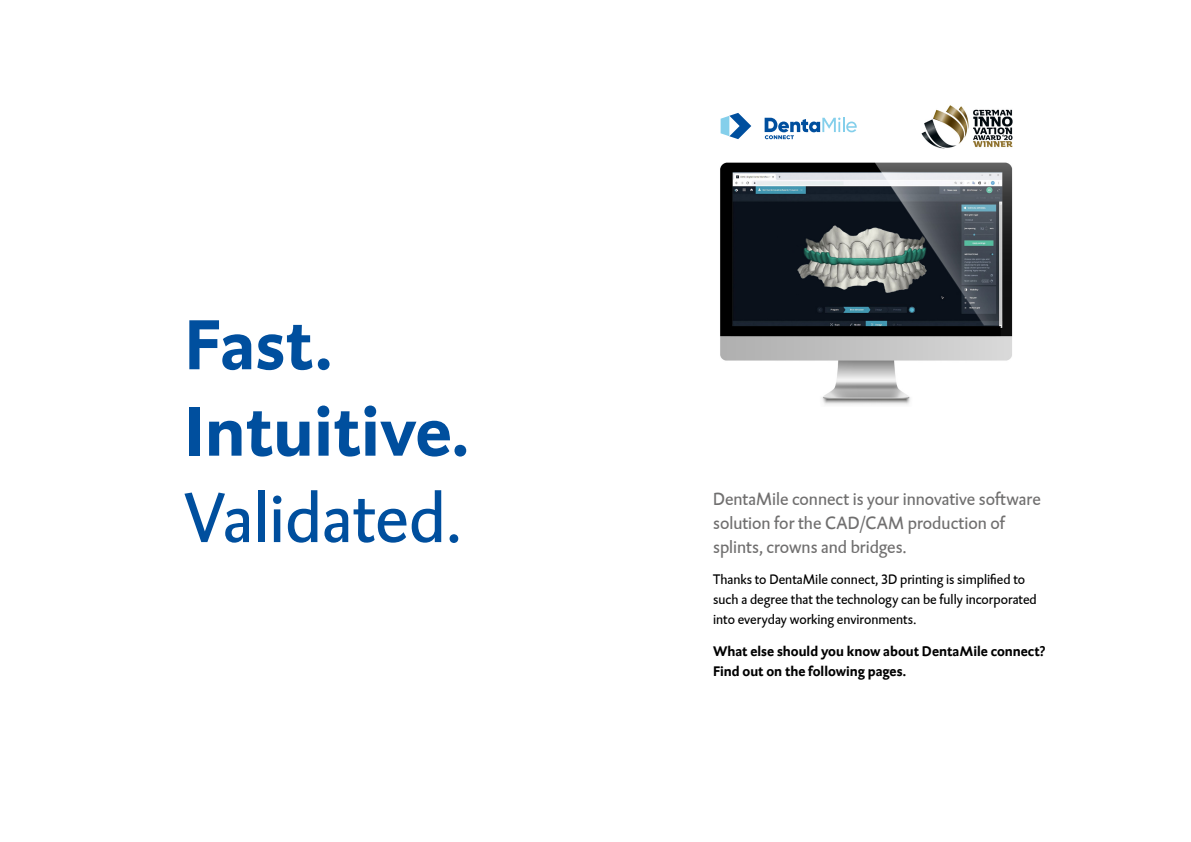
<style>
.page{position:relative;width:1191px;height:842px;background:#fff}
.page>*{position:absolute;margin:0;border:0;box-sizing:border-box;transform-origin:0 0}
.t1{font:700 72px/86.4px "DTL Caspari Global";color:#004f9e}
.t2{font:72px "DTL Caspari Global";color:#004f9e}
.t3{font:18px/24px "DTL Caspari Global";color:#706f6f}
.t4{font:14px/20px "DTL Caspari Global";color:#000}
.t5{font:700 14px/20px "DTL Caspari Global";color:#000}
</style>
<div class="page">
<img style="left:720px;top:105px;width:293px;height:300px">
<div style="left:716px;top:110px;width:172px;height:33px;background:#fff"></div>
<svg style="left:720px;top:113px;width:31px;height:26px"></svg>
<svg style="left:764px;top:117px;width:92px;height:22px"></svg>
<h1 class="t1" style="left:184px;top:301px;width:286px">Fast.<br>Intuitive.</h1>
<h1 class="t2" style="left:184px;top:475px;width:278px">Validated.</h1>
<p class="t3" style="left:713px;top:487px;width:329px">DentaMile connect is your innovative software solution for the CAD/CAM production of splints, crowns and bridges.</p>
<p class="t4" style="left:713px;top:569px;width:325px">Thanks to DentaMile connect, 3D printing is simplified to such a degree that the technology can be fully incorporated into everyday working environments.</p>
<p class="t5" style="left:713px;top:641px;width:333px">What else should you know about DentaMile connect?<br>Find out on the following pages.</p>
</div>
